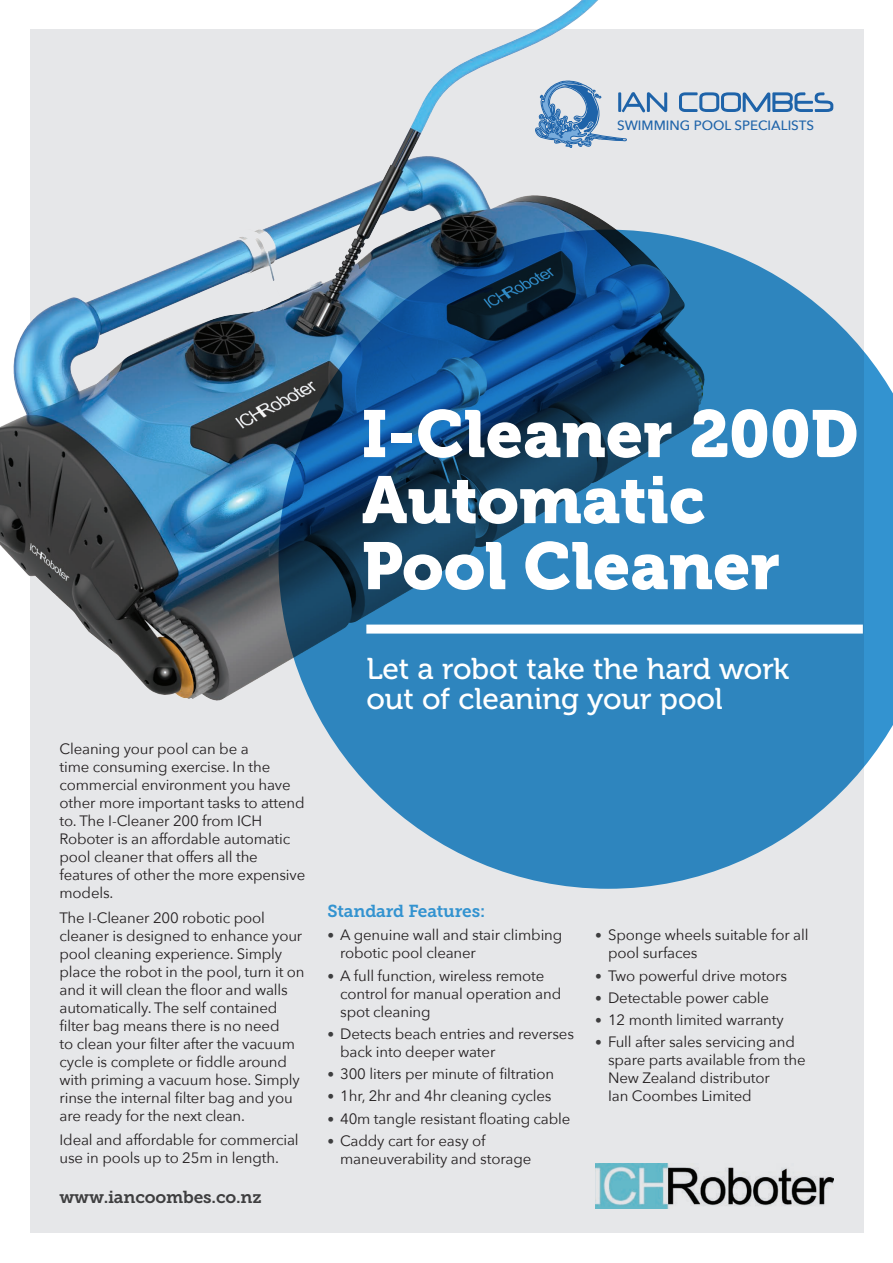
<style>
.page{position:relative;width:893px;height:1263px;background:#fff}
.page>*{position:absolute;margin:0;border:0;box-sizing:border-box;transform-origin:0 0}
.t1{font:66px/66px "Museo 900";color:#fff}
.t2{font:30px/30px "Museo 500";color:#fff}
.t3{font:17.25px "Museo Slab 700";letter-spacing:-.01em;color:#3e3e3f}
.t4{font:17.25px "Museo Slab 700";letter-spacing:-.01em;color:#3393d0}
.t5{font:15px/18px "Avenir Next";letter-spacing:-.01em;color:#231f20}
.t6{font:500 13.5px "Avenir Next";color:#1e63a9}
.s1{font-size:13.5px;color:#3e3e3f}
</style>
<div class="page">
<div style="left:30px;top:30px;width:833px;height:1203px;background:#e6e7e9"></div>
<img style="left:0;top:0;width:705px;height:700px">
<svg style="left:279px;top:230px;width:614px;height:659px;background:#4080ae"></svg>
<div style="left:366px;top:625px;width:497px;height:9px;background:#fff"></div>
<img style="left:595px;top:1163px;width:238px;height:46px">
<svg style="left:535px;top:81px;width:298px;height:67px"></svg>
<p class="t6" style="left:617px;top:113px;width:198px">SWIMMING POOL SPECIALISTS</p>
<h1 class="t1" style="left:362px;top:402px;width:498px">I-Cleaner 200D<br>Automatic<br>Pool Cleaner</h1>
<p class="t5" style="left:60px;top:739px;width:247px">Cleaning your pool can be a<br>time consuming exercise. In the commercial environment you have other more important tasks to attend to. The I-Cleaner 200 from ICH<br>Roboter is an affordable automatic pool cleaner that offers all the features of other the more expensive models.</p>
<p class="t5" style="left:60px;top:908px;width:247px">The I-Cleaner 200 robotic pool cleaner is designed to enhance your pool cleaning experience. Simply place the robot in the pool, turn it on and it will clean the floor and walls automatically. The self contained filter bag means there is no need<br>to clean your filter after the vacuum cycle is complete or fiddle around with priming a vacuum hose. Simply rinse the internal filter bag and you are ready for the next clean.</p>
<p class="t5" style="left:60px;top:1130px;width:241px">Ideal and affordable for commercial use in pools up to 25m in length.</p>
<p class="t3" style="left:60px;top:1188px;width:204px">www.iancoombes.co.nz</p>
<h2 class="t2" style="left:366px;top:654px;width:424px">Let a robot take the hard work out of cleaning your pool</h2>
<p class="t4" style="left:327px;top:902px;width:159px">Standard Features:</p>
<p class="t5" style="left:340px;top:925px;width:224px;text-indent:-13px"><span class="s1">•</span> A genuine wall and stair climbing robotic pool cleaner</p>
<p class="t5" style="left:340px;top:966px;width:223px;text-indent:-13px"><span class="s1">•</span> A full function, wireless remote control for manual operation and spot cleaning</p>
<p class="t5" style="left:340px;top:1024px;width:235px;text-indent:-13px"><span class="s1">•</span> Detects beach entries and reverses back into deeper water</p>
<p class="t5" style="left:327px;top:1064px;width:228px"><span class="s1">•</span> 300 liters per minute of filtration</p>
<p class="t5" style="left:327px;top:1086px;width:226px"><span class="s1">•</span> 1hr, 2hr and 4hr cleaning cycles</p>
<p class="t5" style="left:327px;top:1109px;width:244px"><span class="s1">•</span> 40m tangle resistant floating cable</p>
<p class="t5" style="left:340px;top:1131px;width:193px;text-indent:-13px"><span class="s1">•</span> Caddy cart for easy of maneuverability and storage</p>
<p class="t5" style="left:608px;top:925px;width:202px;text-indent:-13px"><span class="s1">•</span> Sponge wheels suitable for all pool surfaces</p>
<p class="t5" style="left:595px;top:966px;width:193px"><span class="s1">•</span> Two powerful drive motors</p>
<p class="t5" style="left:595px;top:988px;width:175px"><span class="s1">•</span> Detectable power cable</p>
<p class="t5" style="left:595px;top:1010px;width:190px"><span class="s1">•</span> 12 month limited warranty</p>
<p class="t5" style="left:608px;top:1032px;width:199px;text-indent:-13px"><span class="s1">•</span> Full after sales servicing and spare parts available from the<br>New Zealand distributor<br>Ian Coombes Limited</p>
</div>
